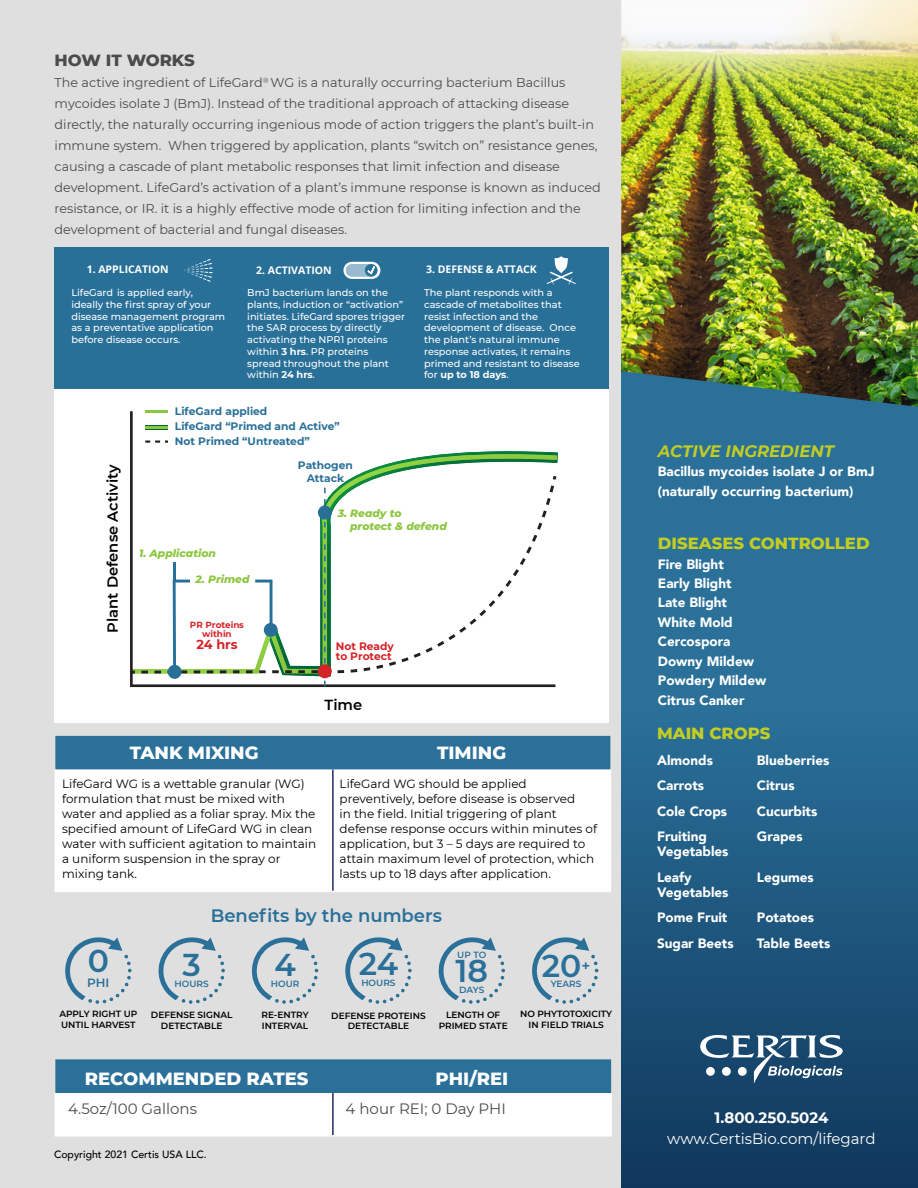
<style>
.page{position:relative;width:918px;height:1188px;background:#e0dfe0}
.page>*{position:absolute;margin:0;border:0;box-sizing:border-box;transform-origin:0 0}
.t1{font:600 31.5px "Montserrat";color:#2a7099}
.t2{font:800 18px "Montserrat";color:#fff}
.t3{font:600 18px "Montserrat";color:#2a7099}
.t4{font:800 16.5px "Montserrat";color:#c2cd23}
.t5{font:italic 700 16.5px "Montserrat";color:#c2cd23}
.t6{font:800 16.5px "Montserrat";color:#4b4b4b}
.t7{font:15px "Montserrat";color:#4b4b4b}
.t8{font:15px "Montserrat";color:#fff}
.t9{font:700 15px "Montserrat";color:#fff}
.t10{font:600 14.55px "Montserrat";color:#000}
.t11{font:900 13.5px/19.5px "Avenir";color:#fff}
.t12{font:700 13.05px "Montserrat";color:#d42429}
.t13{font:12.75px/21px "Montserrat";color:#4b4b4b}
.t14{font:12px/15px "Montserrat";color:#000}
.t15{font:600 12px "Montserrat";color:#2a7099}
.t16{font:700 10.8px/14.9px "Montserrat";color:#297099;text-align:center}
.t17{font:italic 800 10.8px/12.9px "Montserrat";color:#8cc740}
.t18{font:700 10.8px/10.4px "Montserrat";color:#d42429}
.t19{font:700 10.5px "Open Sans";color:#fff}
.t20{font:500 10.5px "Avenir";color:#000}
.t21{font:500 9.75px/11.7px "Montserrat";color:#fff}
.t22{font:600 9px/10.8px "Montserrat";color:#000;text-align:center}
.t23{font:600 9px "Montserrat";color:#2a7099}
.t24{font:700 8.85px/8.9px "Montserrat";color:#d42429;text-align:center}
.s1{font-weight:700}
</style>
<div class="page">
<div style="left:621px;top:349px;width:297px;height:839px;background:#2a7099"></div>
<img style="left:621px;top:0;width:297px;height:407px">
<div style="left:621px;top:711px;width:297px;height:477px;background:linear-gradient(to bottom,#2a7099,#10375b)"></div>
<div style="left:55px;top:736px;width:555px;height:34px;background:#2a7099"></div>
<div style="left:56px;top:770px;width:554px;height:121px;background:#fff"></div>
<hr style="left:333px;top:891px;width:278px;height:1px;background:#fff">
<hr style="left:610px;top:770px;width:1px;height:121px;background:#fff">
<hr style="left:55px;top:770px;width:1px;height:121px;background:#fff">
<hr style="left:55px;top:891px;width:278px;height:1px;background:#fff">
<hr style="left:332px;top:770px;width:2px;height:121px;background:#1d2a60">
<svg style="left:55px;top:1059px;width:556px;height:76px;background:#a0bfd1"></svg>
<hr style="left:55px;top:1093px;width:1px;height:42px;background:#fff">
<hr style="left:55px;top:1135px;width:278px;height:2px;background:#fff">
<hr style="left:610px;top:1093px;width:2px;height:42px;background:#fff">
<hr style="left:333px;top:1135px;width:279px;height:2px;background:#fff">
<hr style="left:332px;top:1093px;width:2px;height:42px;background:#1d2a60">
<svg style="left:65px;top:937px;width:67px;height:67px"></svg>
<svg style="left:158px;top:937px;width:67px;height:67px"></svg>
<svg style="left:251px;top:937px;width:67px;height:67px"></svg>
<svg style="left:345px;top:937px;width:67px;height:67px"></svg>
<svg style="left:438px;top:937px;width:67px;height:67px"></svg>
<svg style="left:532px;top:937px;width:66px;height:67px"></svg>
<div style="left:54px;top:248px;width:555px;height:474px;background:#fff"></div>
<div style="left:54px;top:248px;width:555px;height:141px;background:#297099"></div>
<svg style="left:130px;top:411px;width:425px;height:276px"></svg>
<div style="left:140px;top:546px;width:83px;height:15px;background:#fff"></div>
<hr style="left:145px;top:411px;width:23px;height:2px;background:#8cc740">
<svg style="left:145px;top:441px;width:23px;height:2px"></svg>
<svg style="left:141px;top:485px;width:413px;height:189px"></svg>
<svg style="left:553px;top:476px;width:3px;height:4px"></svg>
<div style="left:318px;top:664px;width:14px;height:14px;background:#d42429;border-radius:50%"></div>
<svg style="left:183px;top:259px;width:30px;height:23px"></svg>
<svg style="left:343px;top:262px;width:37px;height:17px"></svg>
<svg style="left:547px;top:256px;width:29px;height:29px"></svg>
<div style="left:168px;top:665px;width:14px;height:14px;background:#297099;border-radius:50%"></div>
<svg style="left:145px;top:425px;width:23px;height:4px"></svg>
<hr style="left:145px;top:426px;width:23px;height:2px;background:#8cc740">
<svg style="left:700px;top:1035px;width:143px;height:49px;background:#4f738f"></svg>
<div style="left:706px;top:1067px;width:9px;height:9px;background:#fff;border-radius:50%"></div>
<div style="left:722px;top:1067px;width:9px;height:9px;background:#fff;border-radius:50%"></div>
<div style="left:738px;top:1067px;width:9px;height:9px;background:#fff;border-radius:50%"></div>
<p class="t6" style="left:55px;top:48px;width:142px">HOW IT WORKS</p>
<p class="t13" style="left:55px;top:72px;width:548px">The active ingredient of LifeGard<sup>®</sup> WG is a naturally occurring bacterium Bacillus mycoides isolate J (BmJ). Instead of the traditional approach of attacking disease directly, the naturally occurring ingenious mode of action triggers the plant’s built-in immune system. When triggered by application, plants “switch on” resistance genes, causing a cascade of plant metabolic responses that limit infection and disease development. LifeGard’s activation of a plant’s immune response is known as induced resistance, or IR. it is a highly effective mode of action for limiting infection and the development of bacterial and fungal diseases.</p>
<p class="t19" style="left:87px;top:262px;width:83px">1. APPLICATION</p>
<p class="t21" style="left:71px;top:287px;width:155px">LifeGard is applied early, ideally the first spray of your disease management program as a preventative application before disease occurs.</p>
<p class="t19" style="left:256px;top:262px;width:77px">2. ACTIVATION</p>
<p class="t21" style="left:247px;top:287px;width:159px">BmJ bacterium lands on the plants, induction or “activation” initiates. LifeGard spores trigger the SAR process by directly activating the NPR1 proteins within <span class="s1">3 hrs</span>. PR proteins<br>spread throughout the plant within <span class="s1">24 hrs</span>.</p>
<p class="t16" style="left:175px;top:403px;width:166px;text-align:left">LifeGard applied<br>LifeGard “Primed and Active”<br>Not Primed “Untreated”</p>
<p class="t19" style="left:426px;top:262px;width:112px">3. DEFENSE &amp; ATTACK</p>
<p class="t21" style="left:424px;top:287px;width:157px">The plant responds with a cascade of metabolites that resist infection and the development of disease. Once the plant’s natural immune response activates, it remains primed and resistant to disease for <span class="s1">up to 18 days</span>.</p>
<p class="t10" style="left:102px;top:633px;width:170px;rotate:-90deg">Plant Defense Activity</p>
<p class="t17" style="left:139px;top:546px;width:78px">1. Application</p>
<p class="t17" style="left:196px;top:572px;width:56px">2. Primed</p>
<p class="t24" style="left:190px;top:620px;width:55px">PR Proteins within</p>
<p class="t12" style="left:196px;top:635px;width:43px">24 hrs</p>
<p class="t16" style="left:298px;top:459px;width:57px;line-height:12.9px">Pathogen<br>Attack</p>
<p class="t17" style="left:350px;top:506px;width:98px;text-indent:-12px">3. Ready to<br>protect &amp; defend</p>
<p class="t18" style="left:336px;top:640px;width:60px">Not Ready to Protect</p>
<p class="t10" style="left:325px;top:694px;width:39px">Time</p>
<h2 class="t2" style="left:130px;top:740px;width:130px">TANK MIXING</h2>
<h2 class="t2" style="left:437px;top:740px;width:71px">TIMING</h2>
<p class="t14" style="left:62px;top:776px;width:256px">LifeGard WG is a wettable granular (WG) formulation that must be mixed with water and applied as a foliar spray. Mix the specified amount of LifeGard WG in clean water with sufficient agitation to maintain a uniform suspension in the spray or mixing tank.</p>
<p class="t14" style="left:340px;top:776px;width:259px">LifeGard WG should be applied preventively, before disease is observed<br>in the field. Initial triggering of plant defense response occurs within minutes of application, but 3 – 5 days are required to attain maximum level of protection, which lasts up to 18 days after application.</p>
<h1 class="t1" style="left:88px;top:939px;width:23px">0</h1>
<p class="t15" style="left:87px;top:974px;width:24px">PHI</p>
<h2 class="t3" style="left:211px;top:903px;width:233px">Benefits by the numbers</h2>
<h1 class="t1" style="left:183px;top:943px;width:20px">3</h1>
<p class="t23" style="left:175px;top:978px;width:36px">HOURS</p>
<h1 class="t1" style="left:274px;top:943px;width:23px">4</h1>
<p class="t23" style="left:271px;top:978px;width:30px">HOUR</p>
<h1 class="t1" style="left:359px;top:942px;width:41px">24</h1>
<p class="t23" style="left:361px;top:976px;width:36px">HOURS</p>
<p class="t23" style="left:457px;top:949px;width:31px">UP TO</p>
<h1 class="t1" style="left:456px;top:949px;width:34px">18</h1>
<p class="t23" style="left:459px;top:984px;width:27px">DAYS</p>
<h1 class="t1" style="left:542px;top:943px;width:50px">20<sup>+</sup></h1>
<p class="t23" style="left:551px;top:978px;width:32px">YEARS</p>
<p class="t22" style="left:59px;top:1008px;width:80px;text-align:left">APPLY RIGHT UP<br>UNTIL HARVEST</p>
<p class="t22" style="left:151px;top:1009px;width:83px">DEFENSE SIGNAL<br>DETECTABLE</p>
<p class="t22" style="left:262px;top:1009px;width:49px;text-align:left">RE-ENTRY<br>INTERVAL</p>
<p class="t22" style="left:439px;top:1009px;width:70px">LENGTH OF<br>PRIMED STATE</p>
<p class="t22" style="left:520px;top:1008px;width:94px">NO PHYTOTOXICITY<br>IN FIELD TRIALS</p>
<p class="t22" style="left:331px;top:1010px;width:96px">DEFENSE PROTEINS<br>DETECTABLE</p>
<h2 class="t2" style="left:85px;top:1065px;width:225px">RECOMMENDED RATES</h2>
<h2 class="t2" style="left:436px;top:1065px;width:74px">PHI/REI</h2>
<p class="t7" style="left:68px;top:1098px;width:130px">4.5oz/100 Gallons</p>
<p class="t7" style="left:346px;top:1098px;width:162px">4 hour REI; 0 Day PHI</p>
<p class="t20" style="left:54px;top:1145px;width:154px">Copyright 2021 Certis USA LLC.</p>
<p class="t5" style="left:658px;top:439px;width:178px">ACTIVE INGREDIENT</p>
<p class="t11" style="left:658px;top:462px;width:218px">Bacillus mycoides isolate J or BmJ (naturally occurring bacterium)</p>
<p class="t4" style="left:658px;top:531px;width:213px">DISEASES CONTROLLED</p>
<p class="t11" style="left:658px;top:554px;width:110px">Fire Blight<br>Early Blight<br>Late Blight<br>White Mold<br>Cercospora<br>Downy Mildew<br>Powdery Mildew<br>Citrus Canker</p>
<p class="t4" style="left:657px;top:721px;width:115px">MAIN CROPS</p>
<p class="t11" style="left:657px;top:750px;width:57px">Almonds</p>
<p class="t11" style="left:757px;top:750px;width:74px">Blueberries</p>
<p class="t11" style="left:657px;top:776px;width:49px">Carrots</p>
<p class="t11" style="left:757px;top:776px;width:39px">Citrus</p>
<p class="t11" style="left:657px;top:801px;width:72px">Cole Crops</p>
<p class="t11" style="left:757px;top:801px;width:62px">Cucurbits</p>
<p class="t11" style="left:657px;top:829px;width:73px;line-height:15px">Fruiting<br>Vegetables</p>
<p class="t11" style="left:757px;top:827px;width:47px">Grapes</p>
<p class="t11" style="left:657px;top:869px;width:73px;line-height:15px">Leafy<br>Vegetables</p>
<p class="t11" style="left:757px;top:867px;width:58px">Legumes</p>
<p class="t11" style="left:657px;top:908px;width:72px">Pome Fruit</p>
<p class="t11" style="left:757px;top:908px;width:59px">Potatoes</p>
<p class="t11" style="left:657px;top:933px;width:78px">Sugar Beets</p>
<p class="t11" style="left:757px;top:933px;width:75px">Table Beets</p>
<p class="t9" style="left:715px;top:1106px;width:115px">1.800.250.5024</p>
<p class="t8" style="left:667px;top:1128px;width:210px">www.CertisBio.com/lifegard</p>
</div>
